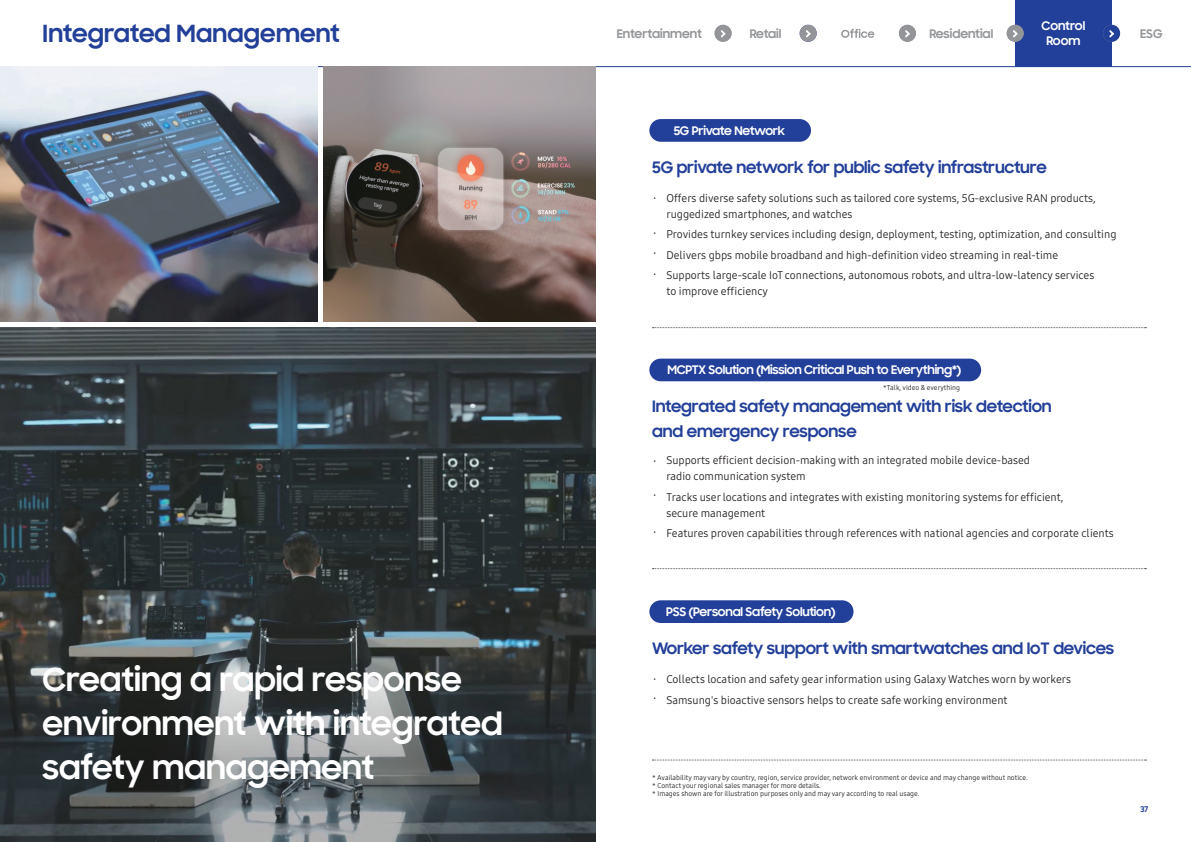
<style>
.page{position:relative;width:1191px;height:842px;background:#fff}
.page>*{position:absolute;margin:0;border:0;box-sizing:border-box;transform-origin:0 0}
.내지_대타이틀-한글{font:700 32px/44px "Samsung Sharp Sans";color:#fff}
.t1{font:700 24px "Samsung Sharp Sans";letter-spacing:.005em;color:#223f99}
.내지_본문_블루{font:700 16px/25px "Samsung Sharp Sans";letter-spacing:-.01em;color:#223f99}
.내지_본문_블루-2{font:700 12px "Samsung Sharp Sans";letter-spacing:-.02em;color:#fff}
.t2{font:700 12px "Samsung Sharp Sans";color:#939598}
.내지_본문_블루-3{font:700 12px/14.4px "Samsung Sharp Sans";color:#fff;text-align:center}
.본문{font:11px/16px "Samsung One Korean OTF 400";color:#231f20}
.본문-2{font:500 11px "Samsung Sharp Sans";color:#231f20}
.t3{font:700 8px "Samsung Sharp Sans";color:#223f99}
.디스클레이머{font:7px "Samsung One Korean OTF 400";color:#231f20}
</style>
<div class="page">
<hr style="left:0;top:66px;width:595px;height:1px;background:#223f99">
<hr style="left:595px;top:66px;width:596px;height:1px;background:#223f99">
<div style="left:1015px;top:0;width:96px;height:67px;background:#223f99"></div>
<div style="left:1006px;top:25px;width:17px;height:17px;background:#939598;border-radius:50%"></div>
<svg style="left:1013px;top:30px;width:4px;height:7px"></svg>
<div style="left:799px;top:25px;width:17px;height:17px;background:#939598;border-radius:50%"></div>
<svg style="left:806px;top:30px;width:4px;height:7px"></svg>
<div style="left:714px;top:25px;width:17px;height:17px;background:#939598;border-radius:50%"></div>
<svg style="left:721px;top:30px;width:4px;height:7px"></svg>
<svg style="left:841px;top:29px;width:33px;height:9px"></svg>
<div style="left:899px;top:25px;width:17px;height:17px;background:#939598;border-radius:50%"></div>
<svg style="left:905px;top:30px;width:4px;height:7px"></svg>
<div style="left:1103px;top:25px;width:17px;height:17px;background:#223f99;border-radius:50%"></div>
<svg style="left:1109px;top:30px;width:5px;height:7px"></svg>
<img style="left:323px;top:67px;width:272px;height:255px">
<img style="left:0;top:67px;width:317px;height:255px">
<img style="left:0;top:327px;width:595px;height:233px">
<svg style="left:0;top:560px;width:595px;height:282px;background:#404648"></svg>
<svg style="left:652px;top:760px;width:494px;height:1px"></svg>
<div style="left:649px;top:359px;width:332px;height:22px;background:#223f99;border-radius:11px"></div>
<svg style="left:652px;top:327px;width:494px;height:1px"></svg>
<svg style="left:652px;top:568px;width:494px;height:1px"></svg>
<div style="left:649px;top:119px;width:162px;height:23px;background:#223f99;border-radius:11px"></div>
<div style="left:649px;top:600px;width:204px;height:23px;background:#223f99;border-radius:11px"></div>
<h2 class="t1" style="left:43px;top:15px;width:299px">Integrated Management</h2>
<p class="내지_대타이틀-한글" style="left:43px;top:656px;width:461px">Creating a rapid response environment with integrated safety management</p>
<p class="t2" style="left:929px;top:24px;width:65px">Residential</p>
<p class="내지_본문_블루-3" style="left:1041px;top:18px;width:45px">Control<br>Room</p>
<p class="t2" style="left:617px;top:24px;width:86px">Entertainment</p>
<p class="t2" style="left:749px;top:24px;width:33px">Retail</p>
<p class="t2" style="left:1140px;top:24px;width:24px">ESG</p>
<p class="내지_본문_블루-2" style="left:673px;top:122px;width:113px">5G Private Network</p>
<p class="내지_본문_블루" style="left:652px;top:154px;width:396px">5G private network for public safety infrastructure</p>
<p class="본문-2" style="left:652px;top:193px;width:7px">˙</p>
<p class="본문-2" style="left:652px;top:228px;width:7px">˙</p>
<p class="본문-2" style="left:652px;top:248px;width:7px">˙</p>
<p class="본문-2" style="left:652px;top:269px;width:7px">˙</p>
<p class="본문" style="left:666px;top:190px;width:431px">Offers diverse safety solutions such as tailored core systems, 5G-exclusive RAN products, ruggedized smartphones, and watches</p>
<p class="본문" style="left:666px;top:226px;width:451px">Provides turnkey services including design, deployment, testing, optimization, and consulting</p>
<p class="본문" style="left:666px;top:247px;width:393px">Delivers gbps mobile broadband and high-definition video streaming in real-time</p>
<p class="본문" style="left:666px;top:267px;width:429px">Supports large-scale IoT connections, autonomous robots, and ultra-low-latency services to improve efficiency</p>
<p class="내지_본문_블루-2" style="left:667px;top:361px;width:295px">MCPTX Solution (Mission Critical Push to Everything*)</p>
<p class="디스클레이머" style="left:883px;top:382px;width:78px">*Talk, video &amp; everything</p>
<p class="내지_본문_블루" style="left:652px;top:393px;width:401px">Integrated safety management with risk detection and emergency response</p>
<p class="본문-2" style="left:652px;top:456px;width:7px">˙</p>
<p class="본문-2" style="left:652px;top:490px;width:7px">˙</p>
<p class="본문-2" style="left:652px;top:527px;width:7px">˙</p>
<p class="본문" style="left:666px;top:452px;width:365px">Supports efficient decision-making with an integrated mobile device-based radio communication system</p>
<p class="본문" style="left:666px;top:489px;width:398px">Tracks user locations and integrates with existing monitoring systems for efficient, secure management</p>
<p class="본문" style="left:666px;top:525px;width:449px">Features proven capabilities through references with national agencies and corporate clients</p>
<p class="내지_본문_블루-2" style="left:666px;top:603px;width:171px">PSS (Personal Safety Solution)</p>
<p class="내지_본문_블루" style="left:652px;top:635px;width:463px">Worker safety support with smartwatches and IoT devices</p>
<p class="본문-2" style="left:652px;top:674px;width:7px">˙</p>
<p class="본문-2" style="left:652px;top:693px;width:7px">˙</p>
<p class="본문" style="left:666px;top:671px;width:406px">Collects location and safety gear information using Galaxy Watches worn by workers</p>
<p class="본문" style="left:666px;top:692px;width:343px">Samsung's bioactive sensors helps to create safe working environment</p>
<p class="디스클레이머" style="left:652px;top:773px;width:377px">* Availability may vary by country, region, service provider, network environment or device and may change without notice.</p>
<p class="디스클레이머" style="left:652px;top:781px;width:170px">* Contact your regional sales manager for more details.</p>
<p class="디스클레이머" style="left:652px;top:789px;width:269px">* Images shown are for illustration purposes only and may vary according to real usage.</p>
<p class="t3" style="left:1140px;top:803px;width:10px">37</p>
</div>
